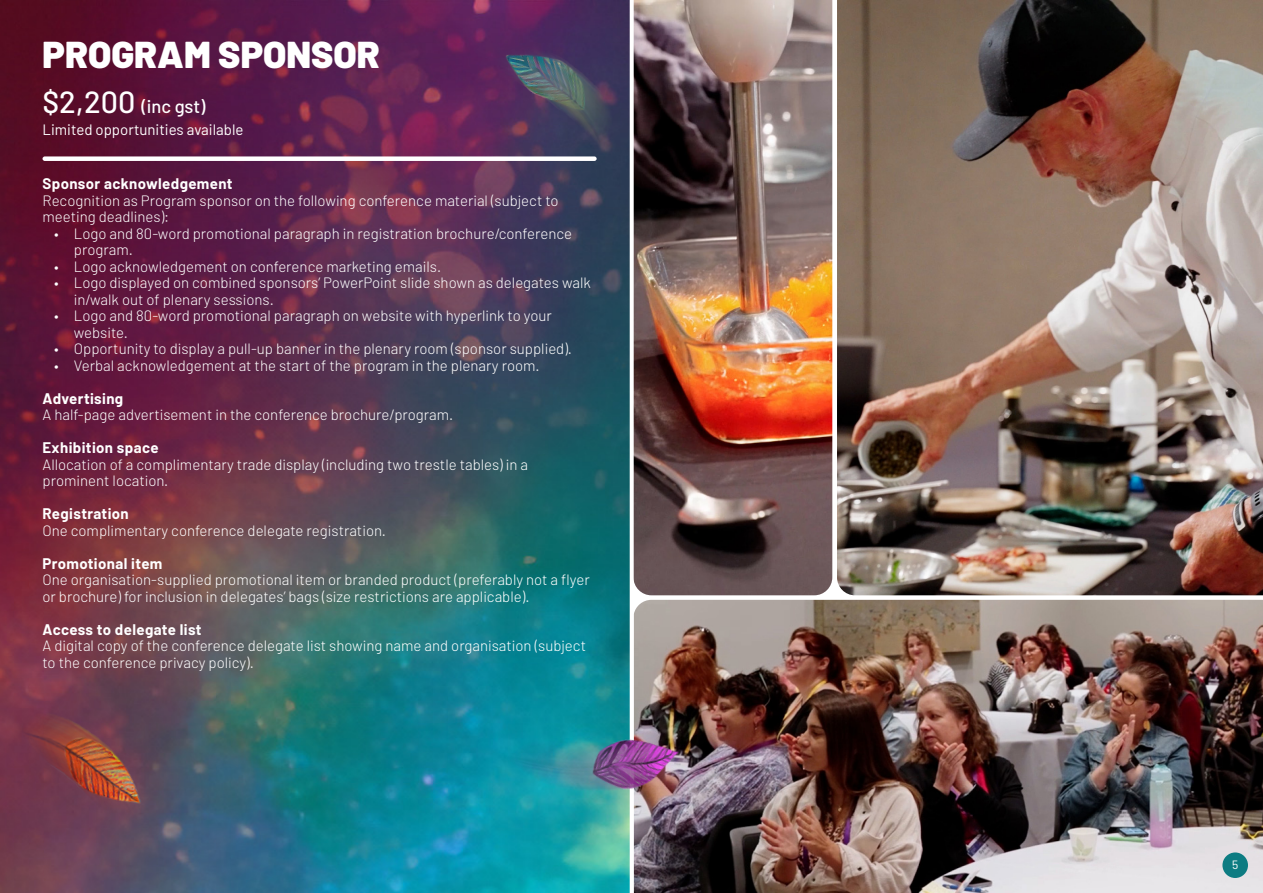
<style>
.page{position:relative;width:1263px;height:893px;background:#fff}
.page>*{position:absolute;margin:0;border:0;box-sizing:border-box;transform-origin:0 0}
.t1{font:900 37.5px "Barlow";color:#fff}
.t2{font:500 18.3px "Barlow";color:#fff}
.t3{font:300 15px/16.5px "Barlow";color:#fff}
.t4{font:700 15px "Barlow";letter-spacing:.025em;color:#fff}
.t5{font:15px "Barlow";color:#fff}
.t6{font:12px "Barlow";color:#fff}
.s1{font-size:30.6px}
</style>
<div class="page">
<img style="left:0;top:0;width:630px;height:893px">
<img style="left:633px;top:0;width:199px;height:595px">
<img style="left:837px;top:0;width:426px;height:595px">
<img style="left:634px;top:600px;width:629px;height:293px">
<div style="left:43px;top:156px;width:554px;height:5px;background:#fff;border-radius:2px"></div>
<img style="left:450px;top:659px;width:293px;height:221px">
<img style="left:0;top:668px;width:211px;height:200px">
<img style="left:396px;top:0;width:275px;height:179px">
<div style="left:1222px;top:852px;width:26px;height:26px;background:#0d7c82;border-radius:50%"></div>
<h1 class="t1" style="left:43px;top:31px;width:339px">PROGRAM SPONSOR</h1>
<p class="t2" style="left:43px;top:95px;width:165px"><span class="s1">$2,200</span> (inc gst)</p>
<p class="t5" style="left:43px;top:119px;width:203px">Limited opportunities available</p>
<p class="t4" style="left:43px;top:173px;width:192px">Sponsor acknowledgement</p>
<p class="t3" style="left:43px;top:192px;width:518px">Recognition as Program sponsor on the following conference material (subject to meeting deadlines):</p>
<p class="t3" style="left:74px;top:225px;width:500px;text-indent:-20px">• Logo and 80-word promotional paragraph in registration brochure/conference program.</p>
<p class="t3" style="left:54px;top:258px;width:388px">• Logo acknowledgement on conference marketing emails.</p>
<p class="t3" style="left:74px;top:274px;width:518px;text-indent:-20px">• Logo displayed on combined sponsors’ PowerPoint slide shown as delegates walk in/walk out of plenary sessions.</p>
<p class="t3" style="left:74px;top:307px;width:479px;text-indent:-20px">• Logo and 80-word promotional paragraph on website with hyperlink to your website.</p>
<p class="t3" style="left:54px;top:340px;width:519px">• Opportunity to display a pull-up banner in the plenary room (sponsor supplied).</p>
<p class="t3" style="left:54px;top:357px;width:487px">• Verbal acknowledgement at the start of the program in the plenary room.</p>
<p class="t4" style="left:43px;top:387px;width:82px">Advertising</p>
<p class="t3" style="left:43px;top:406px;width:412px">A half-page advertisement in the conference brochure/program.</p>
<p class="t4" style="left:43px;top:437px;width:118px">Exhibition space</p>
<p class="t3" style="left:43px;top:456px;width:487px">Allocation of a complimentary trade display (including two trestle tables) in a prominent location.</p>
<p class="t4" style="left:43px;top:503px;width:88px">Registration</p>
<p class="t3" style="left:43px;top:522px;width:345px">One complimentary conference delegate registration.</p>
<p class="t4" style="left:43px;top:552px;width:121px">Promotional item</p>
<p class="t3" style="left:43px;top:571px;width:549px">One organisation-supplied promotional item or branded product (preferably not a flyer or brochure) for inclusion in delegates’ bags (size restrictions are applicable).</p>
<p class="t4" style="left:43px;top:618px;width:161px">Access to delegate list</p>
<p class="t3" style="left:43px;top:637px;width:545px">A digital copy of the conference delegate list showing name and organisation (subject to the conference privacy policy).</p>
<p class="t6" style="left:1232px;top:856px;width:8px">5</p>
</div>
